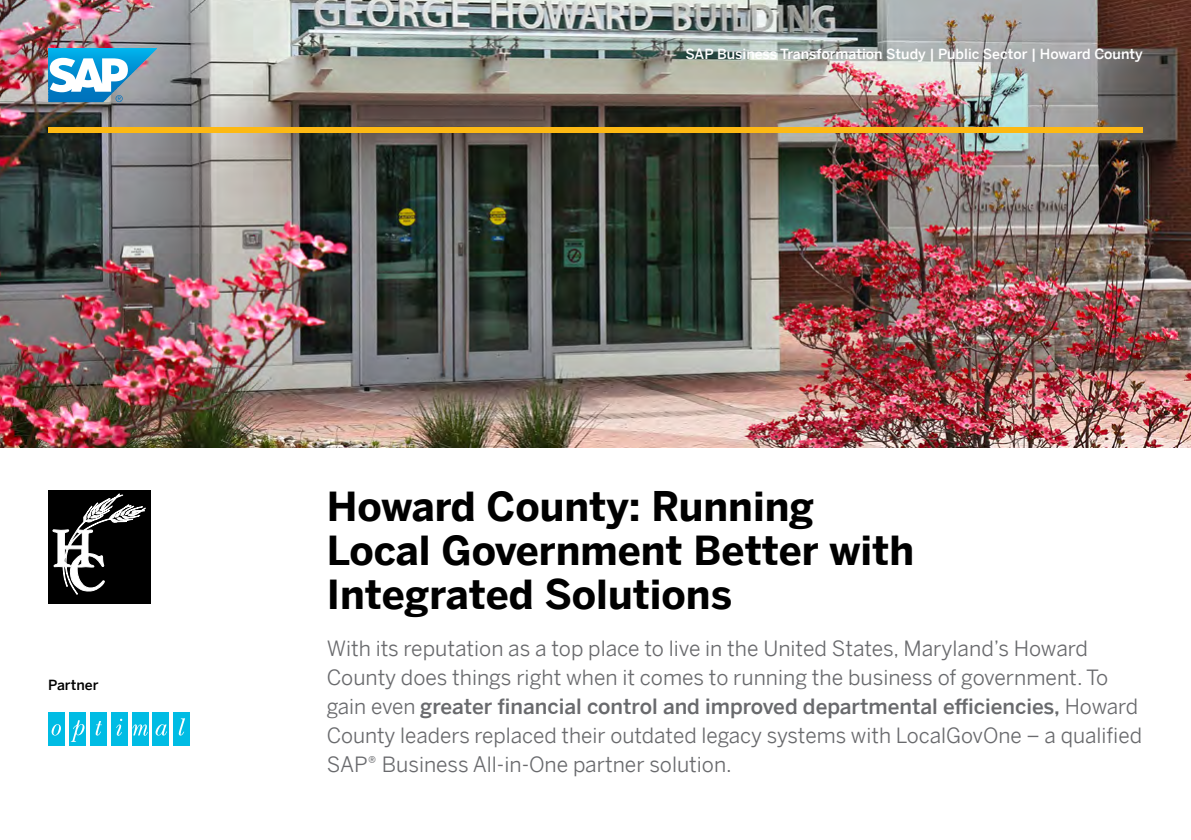
<style>
.page{position:relative;width:1191px;height:840px;background:#fff}
.page>*{position:absolute;margin:0;border:0;box-sizing:border-box;transform-origin:0 0}
.t1{font:700 40px/44px "Benton Sans";color:#000}
.t2{font:21px/29px "Benton Sans";color:#696a6d}
.t3{font:500 14px "Benton Sans";color:#fff}
.t4{font:500 14px "Benton Sans";color:#000}
.s1{font-weight:500}
</style>
<div class="page">
<img style="left:0;top:0;width:1191px;height:447px">
<svg style="left:48px;top:48px;width:109px;height:54px"></svg>
<div style="left:48px;top:127px;width:1094px;height:5px;background:#fdb913"></div>
<div style="left:48px;top:489px;width:103px;height:114px;background:#000"></div>
<svg style="left:53px;top:493px;width:92px;height:101px"></svg>
<div style="left:48px;top:712px;width:17px;height:33px;background:#00bce4"></div>
<div style="left:69px;top:712px;width:17px;height:33px;background:#00bce4"></div>
<div style="left:90px;top:712px;width:17px;height:33px;background:#00bce4"></div>
<div style="left:111px;top:712px;width:17px;height:33px;background:#00bce4"></div>
<div style="left:132px;top:712px;width:17px;height:33px;background:#00bce4"></div>
<div style="left:152px;top:712px;width:17px;height:33px;background:#00bce4"></div>
<div style="left:173px;top:712px;width:17px;height:33px;background:#00bce4"></div>
<svg style="left:52px;top:724px;width:9px;height:11px"></svg>
<svg style="left:72px;top:720px;width:12px;height:21px"></svg>
<svg style="left:96px;top:721px;width:6px;height:14px"></svg>
<svg style="left:116px;top:718px;width:6px;height:17px"></svg>
<svg style="left:132px;top:724px;width:16px;height:11px"></svg>
<svg style="left:156px;top:724px;width:11px;height:11px"></svg>
<svg style="left:179px;top:718px;width:6px;height:17px"></svg>
<p class="t4" style="left:48px;top:674px;width:52px">Partner</p>
<p class="t3" style="left:685px;top:44px;width:459px">SAP Business Transformation Study | Public Sector | Howard County</p>
<h1 class="t1" style="left:327px;top:483px;width:589px">Howard County: Running<br>Local Government Better with<br>Integrated Solutions</h1>
<p class="t2" style="left:327px;top:632px;width:816px">With its reputation as a top place to live in the United States, Maryland’s Howard County does things right when it comes to running the business of government. To gain even <span class="s1">greater financial control and improved departmental efficiencies,</span> Howard County leaders replaced their outdated legacy systems with LocalGovOne – a qualified SAP® Business All-in-One partner solution.</p>
</div>
